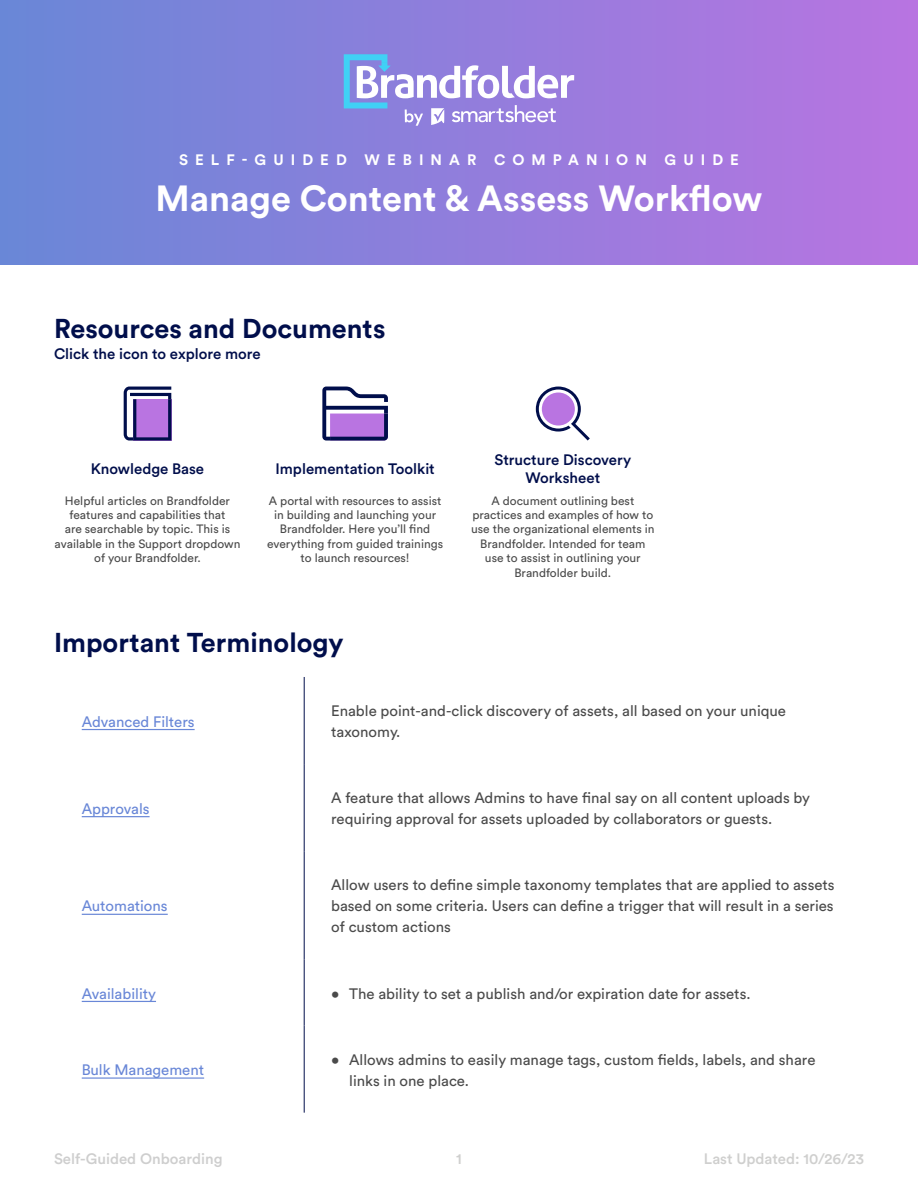
<style>
.page{position:relative;width:918px;height:1188px;background:#fff}
.page>*{position:absolute;margin:0;border:0;box-sizing:border-box;transform-origin:0 0}
.t1{font:700 36px "Circular Std";color:#fff}
.t2{font:700 27px "Circular Std";color:#000e4b}
.t3{font:15px/21px "Circular Std";color:#4a4a4a}
.t4{font:500 15px/18px "Circular Std";color:#000e4b;text-align:center}
.t5{font:15px "Circular Std";color:#6987d7}
.t6{font:700 15px "Circular Std";letter-spacing:.47em;color:#fff}
.t7{font:500 15px "Circular Std";color:#cecece}
.t8{font:500 15px "Circular Std";color:#cfcfce}
.t9{font:12px/14.4px "Circular Std";color:#4a4a4a;text-align:center}
</style>
<div class="page">
<hr style="left:304px;top:1026px;width:1px;height:87px;background:#000e4b">
<hr style="left:304px;top:677px;width:1px;height:87px;background:#000e4b">
<hr style="left:304px;top:764px;width:1px;height:87px;background:#000e4b">
<hr style="left:304px;top:851px;width:1px;height:108px;background:#000e4b">
<hr style="left:304px;top:959px;width:1px;height:67px;background:#000e4b">
<hr style="left:82px;top:729px;width:113px;height:1px;background:#6987d7">
<hr style="left:82px;top:816px;width:68px;height:1px;background:#6987d7">
<hr style="left:82px;top:914px;width:86px;height:1px;background:#6987d7">
<hr style="left:82px;top:1001px;width:74px;height:1px;background:#6987d7">
<hr style="left:82px;top:1077px;width:122px;height:2px;background:#6987d7">
<div style="left:0;top:0;width:918px;height:265px;background:linear-gradient(to right,#6987d7,#b874e1)"></div>
<svg style="left:344px;top:54px;width:230px;height:72px"></svg>
<svg style="left:124px;top:387px;width:47px;height:54px"></svg>
<svg style="left:322px;top:387px;width:66px;height:54px"></svg>
<svg style="left:536px;top:387px;width:54px;height:54px"></svg>
<p class="t6" style="left:179px;top:150px;width:561px">SELF-GUIDED WEBINAR COMPANION GUIDE</p>
<h1 class="t1" style="left:156px;top:175px;width:608px">Manage Content &amp; Assess Workflow</h1>
<h2 class="t2" style="left:54px;top:311px;width:333px">Resources and Documents</h2>
<p class="t4" style="left:54px;top:345px;width:208px">Click the icon to explore more</p>
<p class="t4" style="left:91px;top:459px;width:115px">Knowledge Base</p>
<p class="t9" style="left:55px;top:493px;width:187px">Helpful articles on Brandfolder features and capabilities that<br>are searchable by topic. This is available in the Support dropdown of your Brandfolder.</p>
<p class="t4" style="left:276px;top:459px;width:161px">Implementation Toolkit</p>
<p class="t9" style="left:267px;top:493px;width:178px">A portal with resources to assist in building and launching your<br>Brandfolder. Here you’ll find everything from guided trainings to launch resources!</p>
<h2 class="t2" style="left:54px;top:625px;width:291px">Important Terminology</h2>
<p class="t4" style="left:494px;top:450px;width:138px">Structure Discovery<br>Worksheet</p>
<p class="t9" style="left:471px;top:493px;width:185px">A document outlining best practices and examples of how to use the organizational elements in<br>Brandfolder. Intended for team use to assist in outlining your<br>Brandfolder build.</p>
<p class="t5" style="left:82px;top:712px;width:114px">Advanced Filters</p>
<p class="t3" style="left:331px;top:700px;width:456px">Enable point-and-click discovery of assets, all based on your unique taxonomy.</p>
<p class="t5" style="left:82px;top:799px;width:69px">Approvals</p>
<p class="t3" style="left:331px;top:787px;width:480px">A feature that allows Admins to have final say on all content uploads by requiring approval for assets uploaded by collaborators or guests.</p>
<p class="t5" style="left:82px;top:897px;width:88px">Automations</p>
<p class="t3" style="left:331px;top:874px;width:505px;text-align:justify">Allow users to define simple taxonomy templates that are applied to assets based on some criteria. Users can define a trigger that will result in a series of custom actions</p>
<p class="t5" style="left:82px;top:984px;width:76px">Availability</p>
<p class="t3" style="left:331px;top:983px;width:421px">• The ability to set a publish and/or expiration date for assets.</p>
<p class="t5" style="left:82px;top:1061px;width:124px">Bulk Management</p>
<p class="t3" style="left:349px;top:1049px;width:468px;text-indent:-18px">• Allows admins to easily manage tags, custom fields, labels, and share links in one place.</p>
<p class="t7" style="left:54px;top:1149px;width:170px">Self-Guided Onboarding</p>
<p class="t8" style="left:456px;top:1149px;width:7px">1</p>
<p class="t8" style="left:704px;top:1149px;width:162px">Last Updated: 10/26/23</p>
</div>
